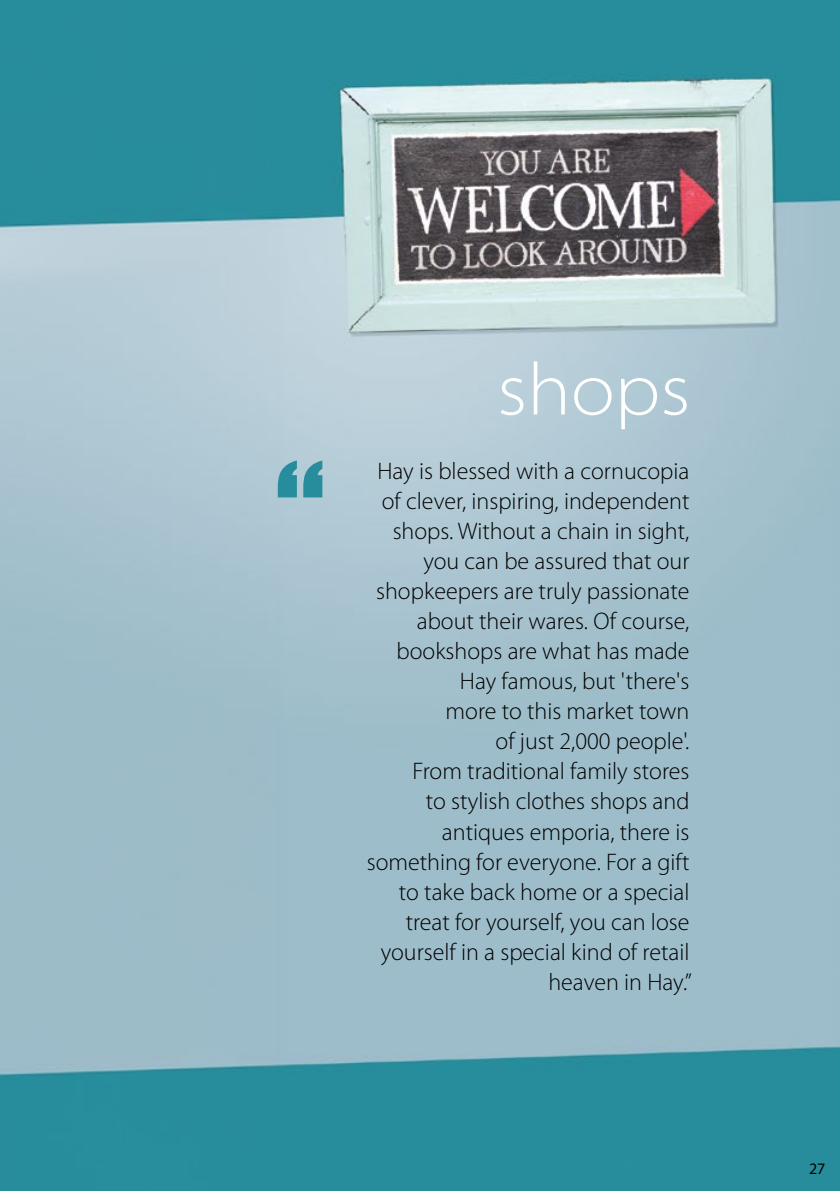
<style>
.page{position:relative;width:840px;height:1191px;background:#fff}
.page>*{position:absolute;margin:0;border:0;box-sizing:border-box;transform-origin:0 0}
.t1{font:144px "Impact";color:#278d9c}
.t2{font:300 semi-expanded 74px "Myriad Pro";color:#fff}
.t3{font:300 24px/30px "Myriad Pro";color:#000;text-align:right}
.t4{font:16px "Myriad Pro";color:#000}
</style>
<div class="page">
<img style="left:0;top:0;width:839px;height:1191px">
<h2 class="t2" style="left:496px;top:348px;width:195px">shops</h2>
<h1 class="t1" style="left:275px;top:406px;width:51px">“</h1>
<p class="t3" style="left:366px;top:457px;width:326px">Hay is blessed with a cornucopia of clever, inspiring, independent shops. Without a chain in sight, you can be assured that our shopkeepers are truly passionate about their wares. Of course, bookshops are what has made<br>Hay famous, but 'there's<br>more to this market town<br>of just 2,000 people'.<br>From traditional family stores<br>to stylish clothes shops and antiques emporia, there is something for everyone. For a gift to take back home or a special treat for yourself, you can lose yourself in a special kind of retail heaven in Hay.”</p>
<p class="t4" style="left:808px;top:1159px;width:18px">27</p>
</div>
